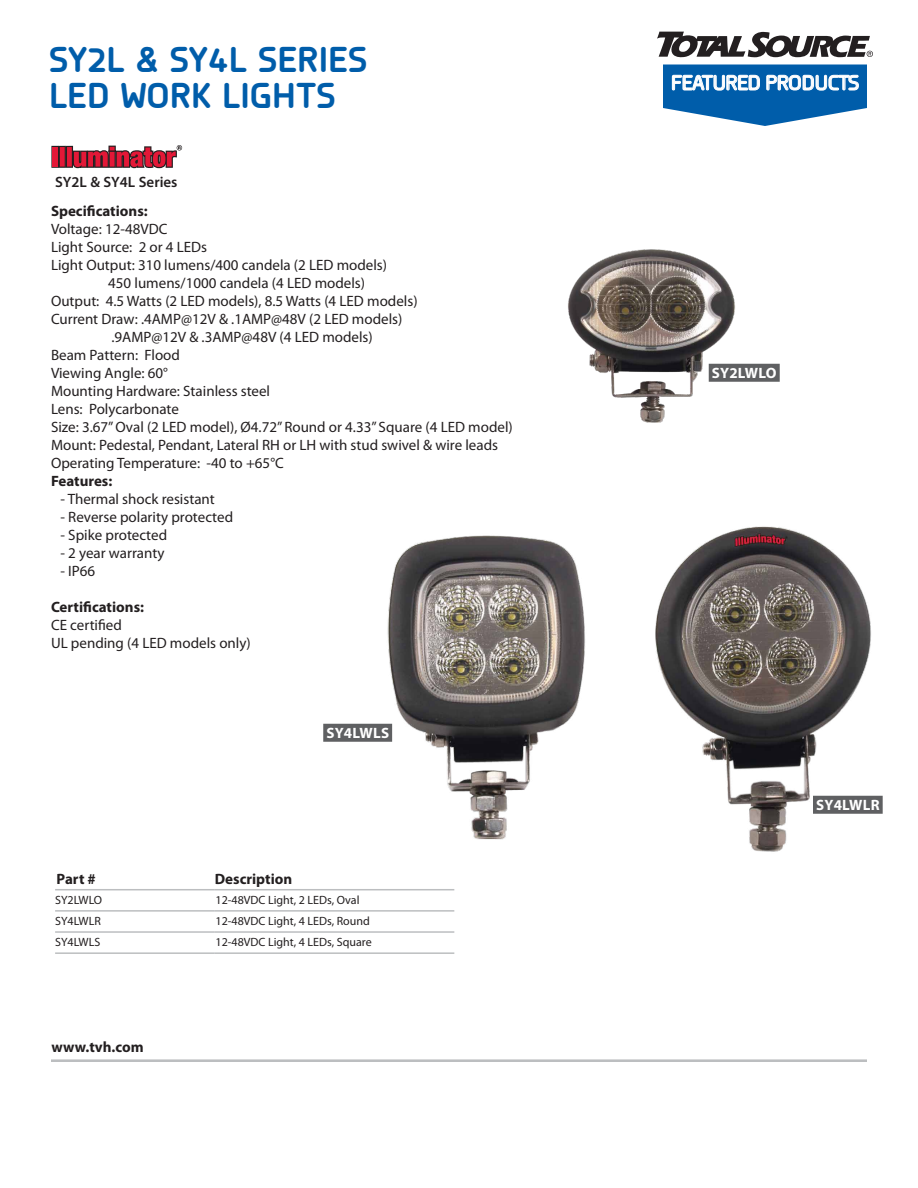
<style>
.page{position:relative;width:918px;height:1188px;background:#fff}
.page>*{position:absolute;margin:0;border:0;box-sizing:border-box;transform-origin:0 0}
.t1{font:700 36px/36px "Planer";color:#005daa}
.t2{font:600 21px "Planer";letter-spacing:-.05em;color:#fff}
.t3{font:15px/18px "Myriad Pro";color:#231f20}
.t4{font:700 15px "Myriad Pro";color:#231f20}
.t5{font:700 15px "Myriad Pro";letter-spacing:.01em;color:#fff}
.t6{font:600 15px "Myriad Pro";color:#231f20}
.t7{font:12px "Myriad Pro";color:#231f20}
</style>
<div class="page">
<svg style="left:657px;top:32px;width:216px;height:26px"></svg>
<svg style="left:663px;top:64px;width:204px;height:62px;background:#3c83be"></svg>
<hr style="left:51px;top:1059px;width:816px;height:3px;background:#bcbec0">
<hr style="left:55px;top:910px;width:160px;height:2px;background:#bcbec0">
<hr style="left:215px;top:910px;width:239px;height:2px;background:#bcbec0">
<hr style="left:55px;top:931px;width:160px;height:2px;background:#bcbec0">
<hr style="left:215px;top:931px;width:239px;height:2px;background:#bcbec0">
<hr style="left:55px;top:952px;width:160px;height:2px;background:#bcbec0">
<hr style="left:215px;top:952px;width:239px;height:2px;background:#bcbec0">
<hr style="left:55px;top:889px;width:160px;height:1px;background:#bcbec0">
<hr style="left:215px;top:889px;width:239px;height:1px;background:#bcbec0">
<img style="left:568px;top:249px;width:202px;height:174px">
<img style="left:655px;top:526px;width:228px;height:326px">
<img style="left:325px;top:535px;width:260px;height:376px">
<div style="left:51px;top:146px;width:8px;height:22px;border:2px solid #231f20"></div>
<div style="left:59px;top:146px;width:7px;height:22px;border:2px solid #231f20"></div>
<div style="left:66px;top:146px;width:7px;height:22px;border:2px solid #231f20"></div>
<div style="left:53px;top:147px;width:5px;height:20px;background:#e31837"></div>
<div style="left:60px;top:147px;width:5px;height:20px;background:#e31837"></div>
<div style="left:67px;top:147px;width:5px;height:20px;background:#e31837"></div>
<svg style="left:72px;top:145px;width:110px;height:24px"></svg>
<div style="left:709px;top:364px;width:71px;height:18px;background:#5f6062"></div>
<div style="left:813px;top:796px;width:70px;height:18px;background:#5f6062"></div>
<div style="left:323px;top:724px;width:69px;height:18px;background:#5f6062"></div>
<h1 class="t1" style="left:49px;top:38px;width:317px">SY2L &amp; SY4L SERIES<br>LED WORK LIGHTS</h1>
<p class="t6" style="left:55px;top:173px;width:124px">SY2L &amp; SY4L Series</p>
<p class="t4" style="left:51px;top:203px;width:98px">Specifications:</p>
<p class="t3" style="left:51px;top:220px;width:118px">Voltage: 12-48VDC</p>
<p class="t3" style="left:51px;top:238px;width:158px">Light Source: 2 or 4 LEDs</p>
<p class="t3" style="left:51px;top:256px;width:338px">Light Output: 310 lumens/400 candela (2 LED models)</p>
<p class="t3" style="left:108px;top:274px;width:258px">450 lumens/1000 candela (4 LED models)</p>
<p class="t3" style="left:51px;top:292px;width:368px">Output: 4.5 Watts (2 LED models), 8.5 Watts (4 LED models)</p>
<p class="t3" style="left:51px;top:310px;width:353px">Current Draw: .4AMP@12V &amp; .1AMP@48V (2 LED models)</p>
<p class="t3" style="left:111px;top:328px;width:263px">.9AMP@12V &amp; .3AMP@48V (4 LED models)</p>
<p class="t3" style="left:51px;top:346px;width:131px">Beam Pattern: Flood</p>
<p class="t3" style="left:51px;top:364px;width:118px">Viewing Angle: 60°</p>
<p class="t3" style="left:51px;top:382px;width:221px">Mounting Hardware: Stainless steel</p>
<p class="t3" style="left:51px;top:400px;width:129px">Lens: Polycarbonate</p>
<p class="t3" style="left:51px;top:418px;width:463px">Size: 3.67” Oval (2 LED model), Ø4.72” Round or 4.33” Square (4 LED model)</p>
<p class="t3" style="left:51px;top:436px;width:449px">Mount: Pedestal, Pendant, Lateral RH or LH with stud swivel &amp; wire leads</p>
<p class="t3" style="left:51px;top:454px;width:234px">Operating Temperature: -40 to +65°C</p>
<p class="t4" style="left:51px;top:473px;width:63px">Features:</p>
<p class="t3" style="left:61px;top:490px;width:156px">- Thermal shock resistant</p>
<p class="t3" style="left:61px;top:508px;width:174px">- Reverse polarity protected</p>
<p class="t3" style="left:61px;top:526px;width:108px">- Spike protected</p>
<p class="t3" style="left:61px;top:544px;width:106px">- 2 year warranty</p>
<p class="t3" style="left:61px;top:562px;width:36px">- IP66</p>
<p class="t4" style="left:51px;top:599px;width:95px">Certifications:</p>
<p class="t3" style="left:51px;top:616px;width:201px">CE certified<br>UL pending (4 LED models only)</p>
<p class="t5" style="left:326px;top:725px;width:64px">SY4LWLS</p>
<p class="t4" style="left:57px;top:870px;width:41px">Part #</p>
<p class="t4" style="left:215px;top:870px;width:79px">Description</p>
<p class="t7" style="left:55px;top:893px;width:49px">SY2LWLO</p>
<p class="t7" style="left:216px;top:893px;width:145px">12-48VDC Light, 2 LEDs, Oval</p>
<p class="t7" style="left:55px;top:915px;width:47px">SY4LWLR</p>
<p class="t7" style="left:216px;top:915px;width:156px">12-48VDC Light, 4 LEDs, Round</p>
<p class="t7" style="left:55px;top:936px;width:47px">SY4LWLS</p>
<p class="t7" style="left:216px;top:936px;width:158px">12-48VDC Light, 4 LEDs, Square</p>
<p class="t4" style="left:51px;top:1038px;width:94px">www.tvh.com</p>
<h2 class="t2" style="left:671px;top:68px;width:190px">FEATURED PRODUCTS</h2>
<p class="t5" style="left:712px;top:365px;width:66px">SY2LWLO</p>
<p class="t5" style="left:816px;top:797px;width:65px">SY4LWLR</p>
</div>
